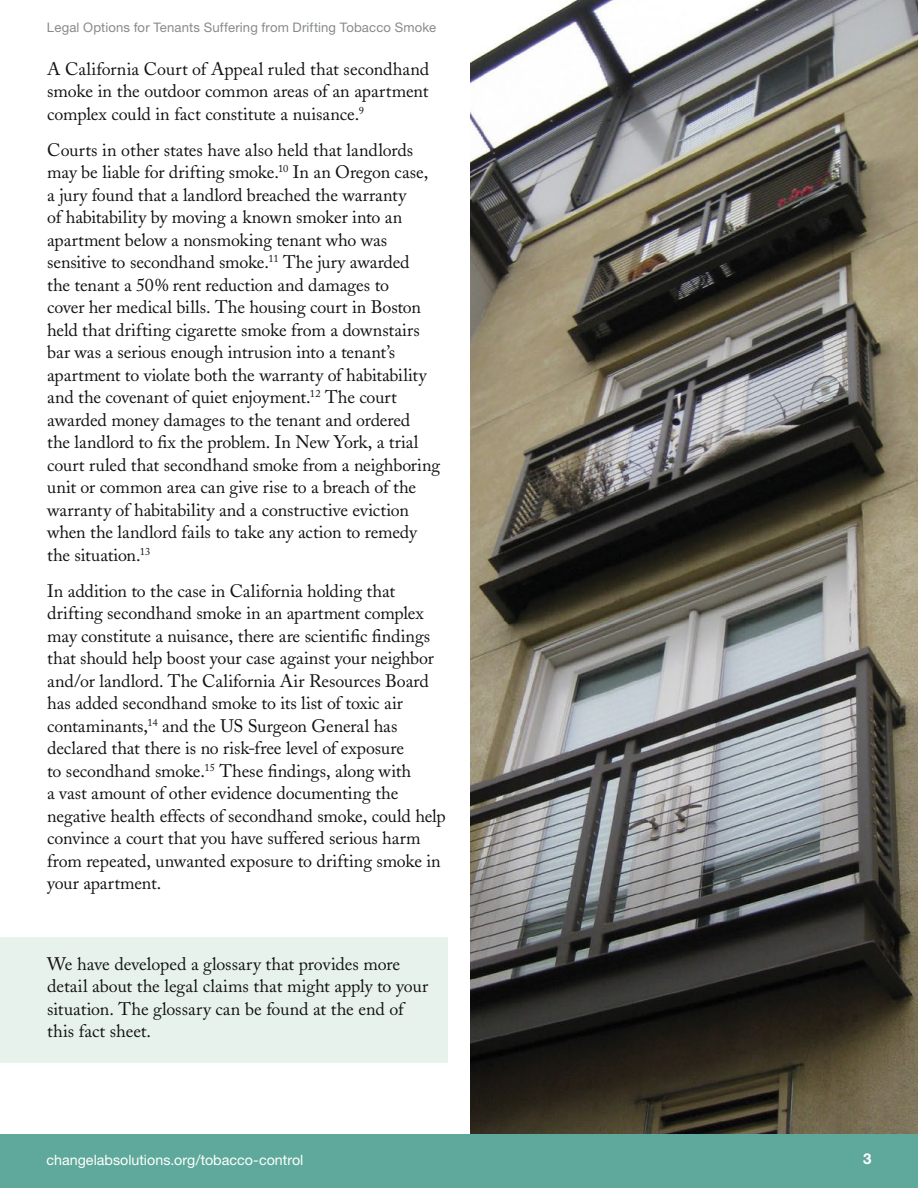
<style>
.page{position:relative;width:918px;height:1188px;background:#fff}
.page>*{position:absolute;margin:0;border:0;box-sizing:border-box;transform-origin:0 0}
.t1{font:18px/22.5px "Adobe Caslon";letter-spacing:-.005em;color:#121212}
.t2{font:700 15px "Helvetica Neue";color:#fff}
.t3{font:14.25px "Helvetica Neue";color:#fff}
.t4{font:13.2px "Helvetica Neue";letter-spacing:.01em;color:#888a8a}
</style>
<div class="page">
<img style="left:471px;top:0;width:447px;height:1134px">
<div style="left:0;top:1134px;width:918px;height:54px;background:#5ea99b"></div>
<div style="left:0;top:937px;width:447px;height:125px;background:#e7f2ed"></div>
<p class="t4" style="left:47px;top:19px;width:391px">Legal Options for Tenants Suffering from Drifting Tobacco Smoke</p>
<p class="t1" style="left:47px;top:58px;width:383px;text-align:justify">A California Court of Appeal ruled that secondhand smoke in the outdoor common areas of an apartment complex could in fact constitute a nuisance.<sup>9</sup></p>
<p class="t1" style="left:47px;top:139px;width:395px">Courts in other states have also held that landlords may be liable for drifting smoke.<sup>10</sup> In an Oregon case, a jury found that a landlord breached the warranty<br>of habitability by moving a known smoker into an apartment below a nonsmoking tenant who was sensitive to secondhand smoke.<sup>11</sup> The jury awarded<br>the tenant a 50% rent reduction and damages to<br>cover her medical bills. The housing court in Boston held that drifting cigarette smoke from a downstairs bar was a serious enough intrusion into a tenant’s apartment to violate both the warranty of habitability and the covenant of quiet enjoyment.<sup>12</sup> The court awarded money damages to the tenant and ordered<br>the landlord to fix the problem. In New York, a trial court ruled that secondhand smoke from a neighboring unit or common area can give rise to a breach of the warranty of habitability and a constructive eviction when the landlord fails to take any action to remedy the situation.<sup>13</sup></p>
<p class="t1" style="left:47px;top:580px;width:400px">In addition to the case in California holding that drifting secondhand smoke in an apartment complex may constitute a nuisance, there are scientific findings that should help boost your case against your neighbor and/or landlord. The California Air Resources Board has added secondhand smoke to its list of toxic air contaminants,<sup>14</sup> and the US Surgeon General has declared that there is no risk-free level of exposure<br>to secondhand smoke.<sup>15</sup> These findings, along with<br>a vast amount of other evidence documenting the negative health effects of secondhand smoke, could help convince a court that you have suffered serious harm from repeated, unwanted exposure to drifting smoke in your apartment.</p>
<p class="t1" style="left:47px;top:953px;width:383px">We have developed a glossary that provides more detail about the legal claims that might apply to your situation. The glossary can be found at the end of this fact sheet.</p>
<p class="t3" style="left:46px;top:1151px;width:259px">changelabsolutions.org/tobacco-control</p>
<p class="t2" style="left:863px;top:1150px;width:10px">3</p>
</div>
